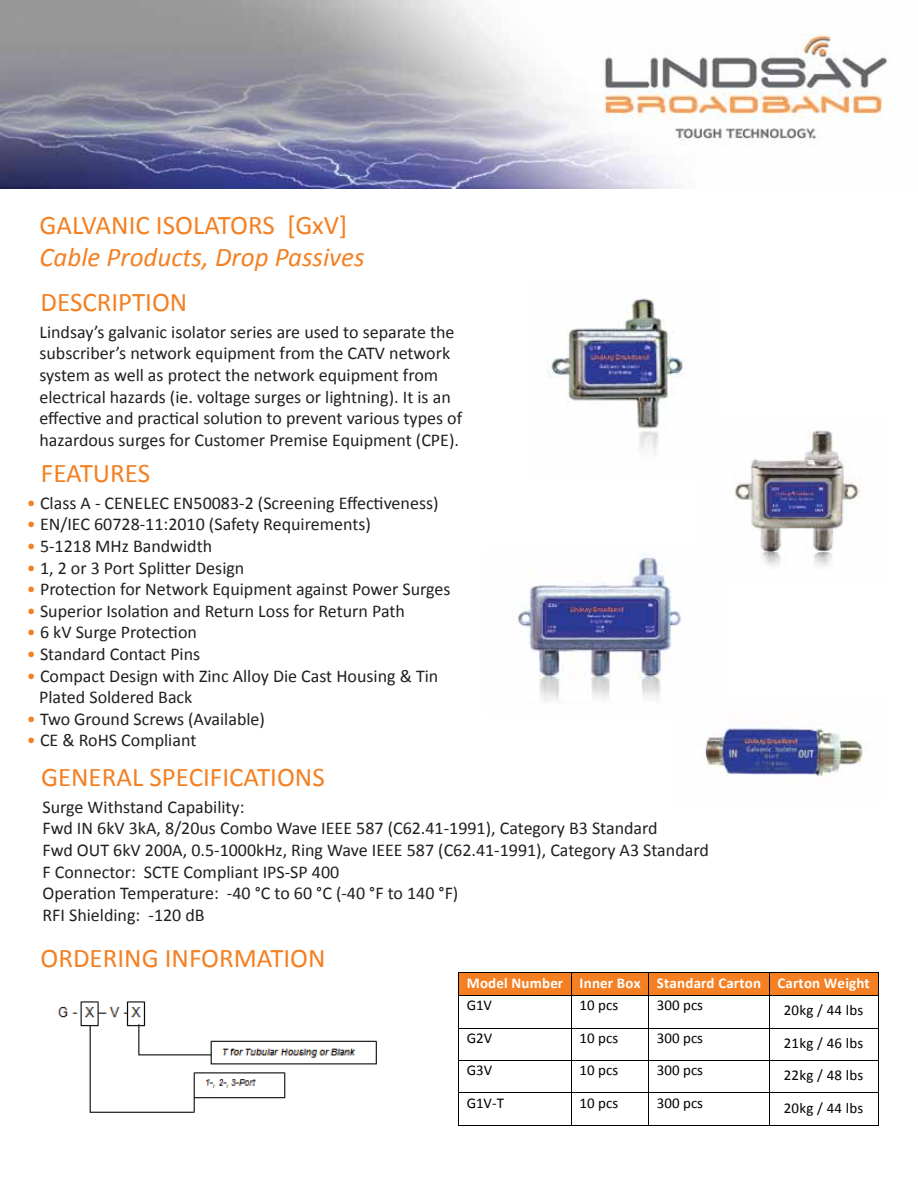
<style>
.page{position:relative;width:918px;height:1188px;background:#fff}
.page>*{position:absolute;margin:0;border:0;box-sizing:border-box;transform-origin:0 0}
.t1{font:27px "Calibri";color:#f48022}
.t2{font:italic 27px "Calibri";color:#f48022}
.t3{font:18px/21.6px "Calibri";color:#231f20}
.t4{font:15px "Calibri";letter-spacing:.005em;color:#010101}
.t5{font:700 15px "Calibri";letter-spacing:.015em;color:#fff}
.s1{color:#f48022}
</style>
<div class="page">
<img style="left:0;top:0;width:888px;height:189px">
<img style="left:547px;top:298px;width:139px;height:157px">
<img style="left:733px;top:430px;width:128px;height:137px">
<img style="left:511px;top:553px;width:172px;height:149px">
<img style="left:672px;top:698px;width:191px;height:86px">
<img style="left:57px;top:1001px;width:320px;height:112px">
<div style="left:459px;top:973px;width:112px;height:22px;background:#f48023"></div>
<div style="left:572px;top:973px;width:77px;height:22px;background:#f48023"></div>
<div style="left:649px;top:973px;width:120px;height:22px;background:#f48023"></div>
<div style="left:770px;top:973px;width:108px;height:22px;background:#f48023"></div>
<hr style="left:459px;top:972px;width:112px;height:1px;background:#010101">
<hr style="left:572px;top:972px;width:77px;height:1px;background:#010101">
<hr style="left:649px;top:972px;width:120px;height:1px;background:#010101">
<hr style="left:770px;top:972px;width:108px;height:1px;background:#010101">
<svg style="left:458px;top:972px;width:1px;height:24px"></svg>
<hr style="left:459px;top:995px;width:112px;height:1px;background:#010101">
<svg style="left:571px;top:972px;width:1px;height:24px"></svg>
<hr style="left:572px;top:995px;width:77px;height:1px;background:#010101">
<hr style="left:649px;top:995px;width:120px;height:1px;background:#010101">
<svg style="left:769px;top:972px;width:1px;height:24px"></svg>
<hr style="left:770px;top:995px;width:108px;height:1px;background:#010101">
<svg style="left:878px;top:972px;width:1px;height:24px"></svg>
<hr style="left:458px;top:996px;width:1px;height:32px;background:#010101">
<hr style="left:571px;top:996px;width:1px;height:32px;background:#010101">
<hr style="left:649px;top:996px;width:1px;height:32px;background:#010101">
<hr style="left:769px;top:996px;width:1px;height:32px;background:#010101">
<hr style="left:878px;top:996px;width:1px;height:32px;background:#010101">
<hr style="left:459px;top:1028px;width:112px;height:1px;background:#010101">
<hr style="left:572px;top:1028px;width:77px;height:1px;background:#010101">
<hr style="left:649px;top:1028px;width:120px;height:1px;background:#010101">
<hr style="left:770px;top:1028px;width:108px;height:1px;background:#010101">
<hr style="left:458px;top:1028px;width:1px;height:32px;background:#010101">
<hr style="left:571px;top:1028px;width:1px;height:32px;background:#010101">
<hr style="left:649px;top:1028px;width:1px;height:32px;background:#010101">
<hr style="left:769px;top:1028px;width:1px;height:32px;background:#010101">
<hr style="left:878px;top:1028px;width:1px;height:32px;background:#010101">
<hr style="left:459px;top:1060px;width:112px;height:1px;background:#010101">
<hr style="left:572px;top:1060px;width:77px;height:1px;background:#010101">
<hr style="left:649px;top:1060px;width:120px;height:1px;background:#010101">
<hr style="left:770px;top:1060px;width:108px;height:1px;background:#010101">
<hr style="left:458px;top:1061px;width:1px;height:32px;background:#010101">
<hr style="left:571px;top:1061px;width:1px;height:32px;background:#010101">
<hr style="left:649px;top:1061px;width:1px;height:32px;background:#010101">
<hr style="left:769px;top:1061px;width:1px;height:32px;background:#010101">
<hr style="left:878px;top:1061px;width:1px;height:32px;background:#010101">
<hr style="left:459px;top:1093px;width:112px;height:1px;background:#010101">
<hr style="left:572px;top:1093px;width:77px;height:1px;background:#010101">
<hr style="left:649px;top:1093px;width:120px;height:1px;background:#010101">
<hr style="left:770px;top:1093px;width:108px;height:1px;background:#010101">
<hr style="left:458px;top:1093px;width:1px;height:32px;background:#010101">
<hr style="left:459px;top:1125px;width:112px;height:1px;background:#010101">
<hr style="left:571px;top:1093px;width:1px;height:32px;background:#010101">
<hr style="left:572px;top:1125px;width:77px;height:1px;background:#010101">
<hr style="left:649px;top:1093px;width:1px;height:32px;background:#010101">
<hr style="left:649px;top:1125px;width:120px;height:1px;background:#010101">
<hr style="left:769px;top:1093px;width:1px;height:32px;background:#010101">
<hr style="left:770px;top:1125px;width:108px;height:1px;background:#010101">
<hr style="left:878px;top:1093px;width:1px;height:32px;background:#010101">
<h1 class="t1" style="left:40px;top:208px;width:310px">GALVANIC ISOLATORS [GxV]</h1>
<h1 class="t2" style="left:40px;top:239px;width:327px">Cable Products, Drop Passives</h1>
<h1 class="t1" style="left:40px;top:285px;width:148px">DESCRIPTION</h1>
<p class="t3" style="left:40px;top:321px;width:424px">Lindsay’s galvanic isolator series are used to separate the subscriber’s network equipment from the CATV network system as well as protect the network equipment from electrical hazards (ie. voltage surges or lightning). It is an effective and practical solution to prevent various types of hazardous surges for Customer Premise Equipment (CPE).</p>
<h1 class="t1" style="left:41px;top:456px;width:111px">FEATURES</h1>
<p class="t3" style="left:27px;top:492px;width:413px"><span class="s1">•</span> Class A - CENELEC EN50083-2 (Screening Effectiveness)</p>
<p class="t3" style="left:27px;top:514px;width:345px"><span class="s1">•</span> EN/IEC 60728-11:2010 (Safety Requirements)</p>
<p class="t3" style="left:27px;top:535px;width:187px"><span class="s1">•</span> 5-1218 MHz Bandwidth</p>
<p class="t3" style="left:27px;top:557px;width:219px"><span class="s1">•</span> 1, 2 or 3 Port Splitter Design</p>
<p class="t3" style="left:27px;top:578px;width:425px"><span class="s1">•</span> Protection for Network Equipment against Power Surges</p>
<p class="t3" style="left:27px;top:600px;width:379px"><span class="s1">•</span> Superior Isolation and Return Loss for Return Path</p>
<p class="t3" style="left:27px;top:622px;width:171px"><span class="s1">•</span> 6 kV Surge Protection</p>
<p class="t3" style="left:27px;top:643px;width:175px"><span class="s1">•</span> Standard Contact Pins</p>
<p class="t3" style="left:39px;top:665px;width:401px;text-indent:-12px"><span class="s1">•</span> Compact Design with Zinc Alloy Die Cast Housing &amp; Tin<br>Plated Soldered Back</p>
<p class="t3" style="left:27px;top:708px;width:240px"><span class="s1">•</span> Two Ground Screws (Available)</p>
<p class="t3" style="left:27px;top:730px;width:171px"><span class="s1">•</span> CE &amp; RoHS Compliant</p>
<h1 class="t1" style="left:41px;top:760px;width:285px">GENERAL SPECIFICATIONS</h1>
<p class="t3" style="left:42px;top:796px;width:668px">Surge Withstand Capability:<br>Fwd IN 6kV 3kA, 8/20us Combo Wave IEEE 587 (C62.41-1991), Category B3 Standard<br>Fwd OUT 6kV 200A, 0.5-1000kHz, Ring Wave IEEE 587 (C62.41-1991), Category A3 Standard F Connector: SCTE Compliant IPS-SP 400<br>Operation Temperature: -40 °C to 60 °C (-40 °F to 140 °F)<br>RFI Shielding: -120 dB</p>
<h1 class="t1" style="left:40px;top:941px;width:287px">ORDERING INFORMATION</h1>
<p class="t5" style="left:467px;top:973px;width:405px">Model Number Inner Box Standard Carton Carton Weight</p>
<p class="t4" style="left:467px;top:996px;width:27px">G1V</p>
<p class="t4" style="left:580px;top:996px;width:40px">10 pcs</p>
<p class="t4" style="left:657px;top:996px;width:48px">300 pcs</p>
<p class="t4" style="left:784px;top:1001px;width:81px">20kg / 44 lbs</p>
<p class="t4" style="left:467px;top:1028px;width:27px">G2V</p>
<p class="t4" style="left:580px;top:1028px;width:40px">10 pcs</p>
<p class="t4" style="left:657px;top:1028px;width:48px">300 pcs</p>
<p class="t4" style="left:784px;top:1033px;width:81px">21kg / 46 lbs</p>
<p class="t4" style="left:467px;top:1061px;width:27px">G3V</p>
<p class="t4" style="left:580px;top:1061px;width:40px">10 pcs</p>
<p class="t4" style="left:657px;top:1061px;width:48px">300 pcs</p>
<p class="t4" style="left:784px;top:1066px;width:81px">22kg / 48 lbs</p>
<p class="t4" style="left:467px;top:1093px;width:39px">G1V-T</p>
<p class="t4" style="left:580px;top:1093px;width:40px">10 pcs</p>
<p class="t4" style="left:657px;top:1093px;width:48px">300 pcs</p>
<p class="t4" style="left:784px;top:1098px;width:81px">20kg / 44 lbs</p>
</div>
